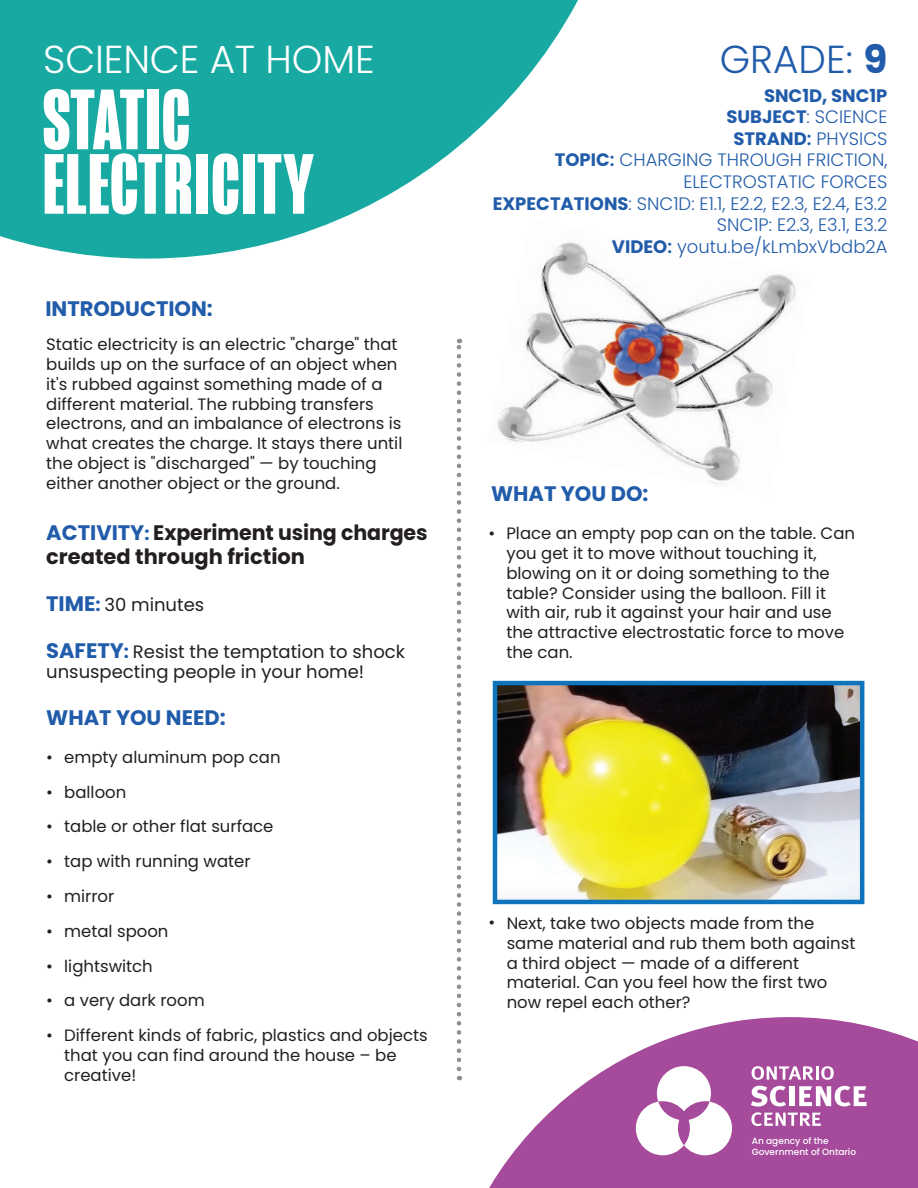
<style>
.page{position:relative;width:918px;height:1188px;background:#fff}
.page>*{position:absolute;margin:0;border:0;box-sizing:border-box;transform-origin:0 0}
.t1{font:700 87.75px/64.5px "Mongoose";letter-spacing:.005em;color:#fff;scale:1.11 1}
.t2{font:300 39px "Poppins";letter-spacing:-.005em;color:#fff}
.t3{font:300 39px "Poppins";color:#215caa}
.t4{font:700 21px/24px "Poppins";color:#231f20}
.t5{font:700 21px "Poppins";color:#215caa}
.t6{font:300 18px/21.6px "Poppins";color:#215caa;text-align:right}
.t7{font:18px/20.5px "Poppins";color:#231f20}
.t8{font:700 18px "Poppins";color:#215caa}
.t9{font:16.5px/19.8px "Poppins";color:#231f20}
.t10{font:500 9px/10.8px "Poppins";color:#fff}
.s1{color:#215caa}
.s2{font-size:18px;color:#215caa}
.s3{font-size:18px}
.s4{font-weight:700}
.s5{font-weight:600}
</style>
<div class="page">
<img style="left:497px;top:259px;width:299px;height:226px">
<svg style="left:456px;top:1017px;width:462px;height:171px;fill:#a64a9c"></svg>
<svg style="left:0;top:0;width:588px;height:259px;fill:#18aaa2"></svg>
<svg style="left:636px;top:1066px;width:96px;height:89px"></svg>
<svg style="left:752px;top:1066px;width:62px;height:14px"></svg>
<hr style="left:816px;top:1066px;width:3px;height:14px;background:#fff">
<svg style="left:821px;top:1066px;width:13px;height:14px"></svg>
<svg style="left:751px;top:1086px;width:116px;height:40px"></svg>
<svg style="left:457px;top:339px;width:4px;height:730px"></svg>
<img style="left:492px;top:680px;width:373px;height:225px">
<h1 class="t2" style="left:43px;top:37px;width:333px">SCIENCE AT HOME</h1>
<h1 class="t1" style="left:42px;top:90px;width:246px">STATIC<br>ELECTRICITY</h1>
<h3 class="t5" style="left:45px;top:296px;width:169px">INTRODUCTION:</h3>
<p class="t9" style="left:46px;top:335px;width:358px">Static electricity is an electric "charge" that builds up on the surface of an object when it's rubbed against something made of a different material. The rubbing transfers electrons, and an imbalance of electrons is what creates the charge. It stays there until the object is "discharged" — by touching either another object or the ground.</p>
<h3 class="t4" style="left:46px;top:521px;width:383px"><span class="s1">ACTIVITY</span><span class="s2">:</span> Experiment using charges created through friction</h3>
<h4 class="t5" style="left:46px;top:592px;width:56px">TIME<span class="s3">:</span></h4>
<p class="t7" style="left:104px;top:595px;width:101px">30 minutes</p>
<h4 class="t5" style="left:46px;top:638px;width:84px">SAFETY<span class="s3">:</span></h4>
<p class="t7" style="left:46px;top:641px;width:360px;text-indent:87px">Resist the temptation to shock unsuspecting people in your home!</p>
<h4 class="t5" style="left:46px;top:705px;width:181px">WHAT YOU NEED:</h4>
<p class="t9" style="left:46px;top:740px;width:8px;line-height:34.8px;text-align:justify">• • • • • • • • •</p>
<p class="t9" style="left:64px;top:747px;width:218px">empty aluminum pop can</p>
<p class="t9" style="left:64px;top:782px;width:64px">balloon</p>
<p class="t9" style="left:64px;top:817px;width:211px">table or other flat surface</p>
<p class="t9" style="left:64px;top:852px;width:188px">tap with running water</p>
<p class="t9" style="left:64px;top:886px;width:52px">mirror</p>
<p class="t9" style="left:64px;top:921px;width:106px">metal spoon</p>
<p class="t9" style="left:64px;top:956px;width:90px">lightswitch</p>
<p class="t9" style="left:64px;top:991px;width:142px">a very dark room</p>
<p class="t9" style="left:64px;top:1026px;width:365px">Different kinds of fabric, plastics and objects that you can find around the house – be creative!</p>
<h2 class="t3" style="left:720px;top:37px;width:169px">GRADE: <span class="s4">9</span></h2>
<p class="t8" style="left:764px;top:85px;width:125px">SNC1D, SNC1P</p>
<p class="t6" style="left:727px;top:106px;width:163px"><span class="s4">SUBJECT</span>: SCIENCE</p>
<p class="t6" style="left:733px;top:128px;width:156px"><span class="s4">STRAND</span><span class="s5">:</span> PHYSICS</p>
<p class="t6" style="left:555px;top:149px;width:334px"><span class="s4">TOPIC</span><span class="s5">:</span> CHARGING THROUGH FRICTION,<br>ELECTROSTATIC FORCES</p>
<p class="t6" style="left:493px;top:192px;width:396px"><span class="s4">EXPECTATIONS</span>: SNC1D: E1.1, E2.2, E2.3, E2.4, E3.2<br>SNC1P: E2.3, E3.1, E3.2</p>
<p class="t6" style="left:612px;top:236px;width:277px"><span class="s4">VIDEO</span><span class="s5">:</span> youtu.be/kLmbxVbdb2A</p>
<h4 class="t5" style="left:491px;top:481px;width:159px">WHAT YOU DO:</h4>
<p class="t9" style="left:488px;top:524px;width:8px">•</p>
<p class="t9" style="left:506px;top:524px;width:350px">Place an empty pop can on the table. Can you get it to move without touching it, blowing on it or doing something to the table? Consider using the balloon. Fill it with air, rub it against your hair and use the attractive electrostatic force to move the can.</p>
<p class="t9" style="left:488px;top:913px;width:8px">•</p>
<p class="t9" style="left:507px;top:913px;width:350px">Next, take two objects made from the same material and rub them both against a third object — made of a different material. Can you feel how the first two now repel each other?</p>
<p class="t10" style="left:752px;top:1136px;width:106px">An agency of the<br>Government of Ontario</p>
</div>
